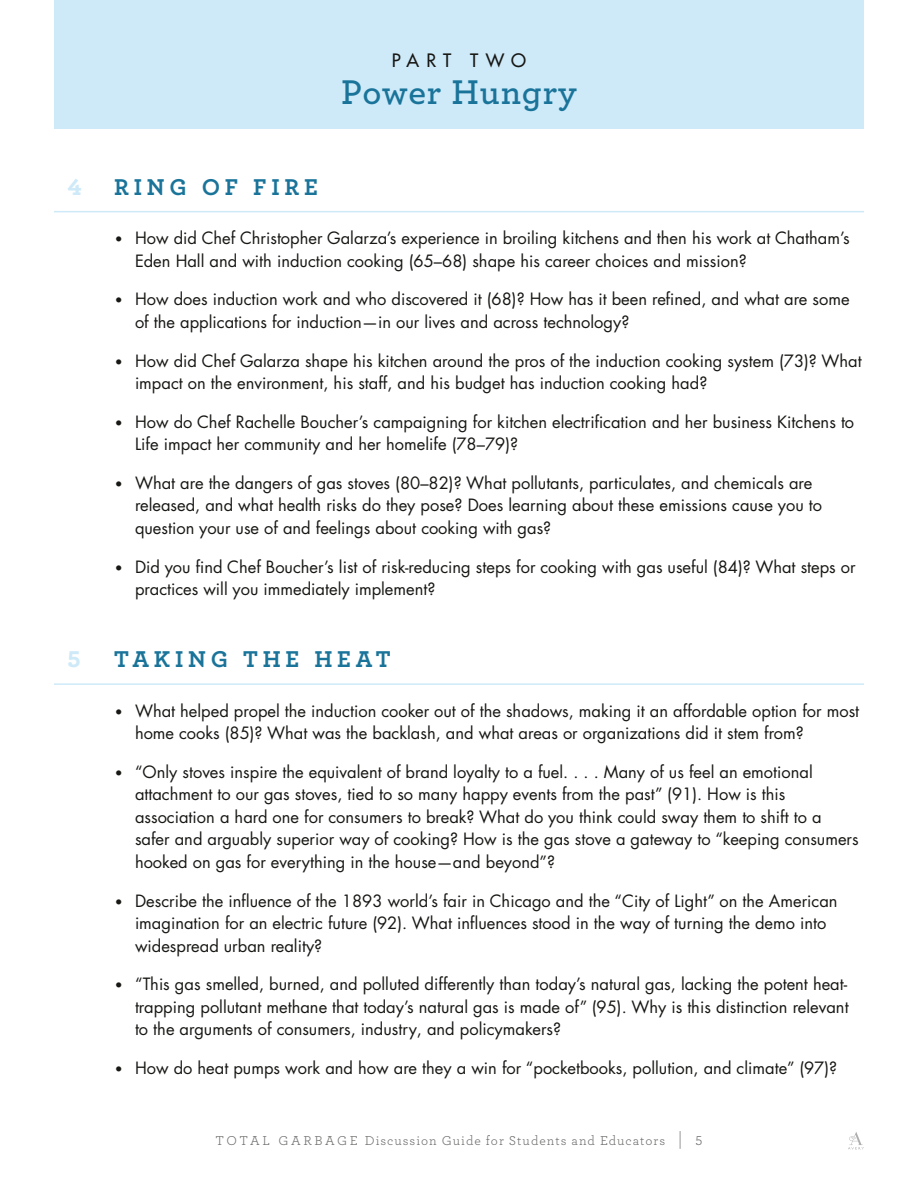
<style>
.page{position:relative;width:918px;height:1188px;background:#fff}
.page>*{position:absolute;margin:0;border:0;box-sizing:border-box;transform-origin:0 0}
.Paragraph_Style_1{font:600 36px "Archer";letter-spacing:.025em;color:#1a749a}
._1{font:700 24px "Archer";letter-spacing:.2em;color:#1a749a}
._1-2{font:900 24px "Archer";color:#ceeaf9}
.Body{font:500 18px "Futura LT Pro";letter-spacing:.39em;color:#171714}
.t1{font:16.5px/22.5px "Futura LT Pro";color:#171714}
.t2{font:13.5px "Archer";letter-spacing:.075em;color:#6e6e6d}
.s1{font-size:13.5px}
.s2{font-size:19.05px}
</style>
<div class="page">
<svg style="left:848px;top:1132px;width:16px;height:17px"></svg>
<hr style="left:54px;top:211px;width:810px;height:1px;background:#ceeaf9">
<hr style="left:54px;top:683px;width:810px;height:2px;background:#ceeaf9">
<div style="left:54px;top:0;width:810px;height:128px;background:#ceeaf9"></div>
<p class="Body" style="left:392px;top:47px;width:136px">PART TWO</p>
<p class="Paragraph_Style_1" style="left:341px;top:66px;width:237px">Power Hungry</p>
<p class="_1-2" style="left:68px;top:168px;width:16px">4</p>
<p class="_1" style="left:114px;top:168px;width:206px">RING OF FIRE</p>
<p class="t1" style="left:135px;top:227px;width:716px;text-indent:-20px"><span class="s1">•</span> How did Chef Christopher Galarza’s experience in broiling kitchens and then his work at Chatham’s<br>Eden Hall and with induction cooking (65–68) shape his career choices and mission?</p>
<p class="t1" style="left:135px;top:288px;width:716px;text-indent:-20px"><span class="s1">•</span> How does induction work and who discovered it (68)? How has it been refined, and what are some of the applications for induction—in our lives and across technology?</p>
<p class="t1" style="left:135px;top:349px;width:728px;text-indent:-20px"><span class="s1">•</span> How did Chef Galarza shape his kitchen around the pros of the induction cooking system (73)? What impact on the environment, his staff, and his budget has induction cooking had?</p>
<p class="t1" style="left:135px;top:410px;width:721px;text-indent:-20px"><span class="s1">•</span> How do Chef Rachelle Boucher’s campaigning for kitchen electrification and her business Kitchens to<br>Life impact her community and her homelife (78–79)?</p>
<p class="t1" style="left:135px;top:471px;width:689px;text-indent:-20px"><span class="s1">•</span> What are the dangers of gas stoves (80–82)? What pollutants, particulates, and chemicals are released, and what health risks do they pose? Does learning about these emissions cause you to question your use of and feelings about cooking with gas?</p>
<p class="t1" style="left:135px;top:555px;width:722px;text-indent:-20px"><span class="s1">•</span> Did you find Chef Boucher’s list of risk-reducing steps for cooking with gas useful (84)? What steps or practices will you immediately implement?</p>
<p class="_1-2" style="left:68px;top:640px;width:15px">5</p>
<p class="_1" style="left:114px;top:640px;width:278px">TAKING THE HEAT</p>
<p class="t1" style="left:135px;top:699px;width:726px;text-indent:-20px"><span class="s1">•</span> What helped propel the induction cooker out of the shadows, making it an affordable option for most home cooks (85)? What was the backlash, and what areas or organizations did it stem from?</p>
<p class="t1" style="left:135px;top:760px;width:725px;text-indent:-20px"><span class="s1">•</span> “Only stoves inspire the equivalent of brand loyalty to a fuel. . . . Many of us feel an emotional attachment to our gas stoves, tied to so many happy events from the past” (91). How is this association a hard one for consumers to break? What do you think could sway them to shift to a safer and arguably superior way of cooking? How is the gas stove a gateway to “keeping consumers hooked on gas for everything in the house—and beyond”?</p>
<p class="t1" style="left:135px;top:889px;width:704px;text-indent:-20px"><span class="s1">•</span> Describe the influence of the 1893 world’s fair in Chicago and the “City of Light” on the American imagination for an electric future (92). What influences stood in the way of turning the demo into widespread urban reality?</p>
<p class="t1" style="left:135px;top:973px;width:715px;text-align:justify;text-indent:-20px"><span class="s1">•</span> “This gas smelled, burned, and polluted differently than today’s natural gas, lacking the potent heat&shy;trapping pollutant methane that today’s natural gas is made of” (95). Why is this distinction relevant to the arguments of consumers, industry, and policymakers?</p>
<p class="t1" style="left:115px;top:1056px;width:724px"><span class="s1">•</span> How do heat pumps work and how are they a win for “pocketbooks, pollution, and climate” (97)?</p>
<p class="t2" style="left:216px;top:1131px;width:488px">TOTA L G A R BAG E Discussion Guide for Students and Educators <span class="s2">|</span> 5</p>
</div>
